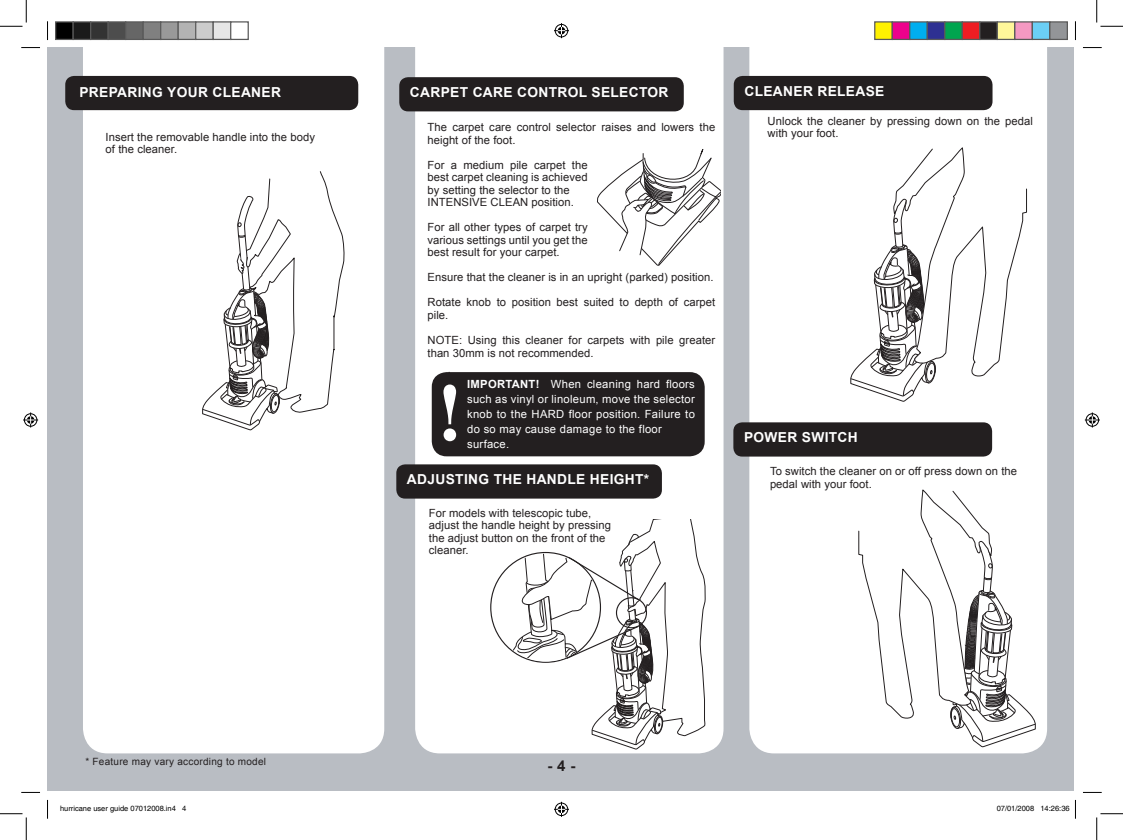
<style>
.page{position:relative;width:1123px;height:840px;background:#fff}
.page>*{position:absolute;margin:0;border:0;box-sizing:border-box;transform-origin:0 0}
.t1{font:700 75px "Century Schoolbook";color:#fff}
.t2{font:700 15px "Arial";color:#231f20}
.t3{font:700 13.75px "Arial";letter-spacing:.025em;color:#fff}
.t4{font:11.25px/12.5px "Arial";letter-spacing:.005em;color:#231f20}
.t5{font:11.25px/15px "Arial";letter-spacing:.025em;color:#fff;text-align:justify}
.t6{font:10px "Arial";letter-spacing:.025em;color:#231f20}
.t7{font:7.5px "Helvetica";color:#000}
.s1{font-weight:700}
</style>
<div class="page">
<div style="left:48px;top:47px;width:1026px;height:743px;background:#b9bdc3"></div>
<div style="left:83px;top:40px;width:301px;height:713px;background:#fff"></div>
<div style="left:415px;top:38px;width:308px;height:715px;background:#fff"></div>
<div style="left:65px;top:76px;width:293px;height:34px;background:#231f20;border-radius:9px"></div>
<div style="left:399px;top:77px;width:285px;height:34px;background:#231f20;border-radius:9px"></div>
<svg style="left:595px;top:145px;width:125px;height:121px;background:#e7e7e7"></svg>
<div style="left:432px;top:372px;width:272px;height:84px;background:#231f20;border-radius:15px"></div>
<svg style="left:202px;top:171px;width:143px;height:259px;background:#ebeaeb"></svg>
<div style="left:396px;top:464px;width:266px;height:34px;background:#231f20;border-radius:9px"></div>
<svg style="left:492px;top:519px;width:215px;height:230px;background:#ecebeb"></svg>
<div style="left:749px;top:40px;width:298px;height:713px;background:#fff"></div>
<svg style="left:850px;top:148px;width:177px;height:254px;background:#ececec"></svg>
<div style="left:733px;top:76px;width:259px;height:34px;background:#231f20;border-radius:9px"></div>
<div style="left:733px;top:422px;width:259px;height:34px;background:#231f20;border-radius:9px"></div>
<svg style="left:858px;top:489px;width:178px;height:257px;background:#eeeded"></svg>
<svg style="left:21px;top:47px;width:19px;height:1px"></svg>
<svg style="left:1083px;top:47px;width:18px;height:1px"></svg>
<svg style="left:21px;top:791px;width:19px;height:1px"></svg>
<svg style="left:1083px;top:791px;width:18px;height:1px"></svg>
<svg style="left:47px;top:21px;width:1px;height:19px"></svg>
<svg style="left:47px;top:799px;width:1px;height:19px"></svg>
<svg style="left:1075px;top:21px;width:1px;height:19px"></svg>
<svg style="left:0;top:0;width:27px;height:27px"></svg>
<svg style="left:0;top:813px;width:27px;height:26px"></svg>
<svg style="left:1096px;top:0;width:27px;height:27px"></svg>
<svg style="left:1096px;top:813px;width:27px;height:26px"></svg>
<svg style="left:554px;top:23px;width:15px;height:15px"></svg>
<svg style="left:554px;top:801px;width:15px;height:15px"></svg>
<svg style="left:23px;top:412px;width:15px;height:15px"></svg>
<svg style="left:1084px;top:412px;width:15px;height:15px"></svg>
<div style="left:56px;top:22px;width:17px;height:17px;background:#000"></div>
<div style="left:55px;top:21px;width:19px;height:19px;border:1px solid #595959"></div>
<div style="left:73px;top:22px;width:18px;height:17px;background:#1a1a1a"></div>
<div style="left:73px;top:21px;width:18px;height:19px;border:1px solid #595959"></div>
<div style="left:91px;top:22px;width:17px;height:17px;background:#333"></div>
<div style="left:90px;top:21px;width:19px;height:19px;border:1px solid #595959"></div>
<div style="left:108px;top:22px;width:18px;height:17px;background:#4d4d4d"></div>
<div style="left:108px;top:21px;width:18px;height:19px;border:1px solid #595959"></div>
<div style="left:126px;top:22px;width:17px;height:17px;background:#666"></div>
<div style="left:125px;top:21px;width:19px;height:19px;border:1px solid #595959"></div>
<div style="left:143px;top:22px;width:18px;height:17px;background:#808080"></div>
<div style="left:143px;top:21px;width:18px;height:19px;border:1px solid #595959"></div>
<div style="left:161px;top:22px;width:17px;height:17px;background:#999"></div>
<div style="left:160px;top:21px;width:19px;height:19px;border:1px solid #595959"></div>
<div style="left:178px;top:22px;width:18px;height:17px;background:#b3b3b3"></div>
<div style="left:178px;top:21px;width:18px;height:19px;border:1px solid #595959"></div>
<div style="left:196px;top:22px;width:17px;height:17px;background:#ccc"></div>
<div style="left:195px;top:21px;width:19px;height:19px;border:1px solid #595959"></div>
<div style="left:213px;top:22px;width:18px;height:17px;background:#e6e6e6"></div>
<div style="left:213px;top:21px;width:18px;height:19px;border:1px solid #595959"></div>
<div style="left:230px;top:21px;width:19px;height:19px;border:1px solid #595959"></div>
<div style="left:874px;top:22px;width:18px;height:17px;background:#fff101"></div>
<div style="left:874px;top:21px;width:19px;height:19px;border:1px solid #595959"></div>
<div style="left:892px;top:22px;width:17px;height:17px;background:#ed028c"></div>
<div style="left:891px;top:21px;width:19px;height:19px;border:1px solid #595959"></div>
<div style="left:909px;top:22px;width:18px;height:17px;background:#00aeef"></div>
<div style="left:909px;top:21px;width:19px;height:19px;border:1px solid #595959"></div>
<div style="left:927px;top:22px;width:17px;height:17px;background:#2e3092"></div>
<div style="left:926px;top:21px;width:19px;height:19px;border:1px solid #595959"></div>
<div style="left:944px;top:22px;width:18px;height:17px;background:#00a54f"></div>
<div style="left:944px;top:21px;width:19px;height:19px;border:1px solid #595959"></div>
<div style="left:962px;top:22px;width:17px;height:17px;background:#ee1d23"></div>
<div style="left:961px;top:21px;width:19px;height:19px;border:1px solid #595959"></div>
<div style="left:979px;top:22px;width:18px;height:17px;background:#231f20"></div>
<div style="left:979px;top:21px;width:19px;height:19px;border:1px solid #595959"></div>
<div style="left:997px;top:22px;width:17px;height:17px;background:#fff79a"></div>
<div style="left:996px;top:21px;width:19px;height:19px;border:1px solid #595959"></div>
<div style="left:1014px;top:22px;width:18px;height:17px;background:#f499c2"></div>
<div style="left:1014px;top:21px;width:19px;height:19px;border:1px solid #595959"></div>
<div style="left:1032px;top:22px;width:17px;height:17px;background:#6bcff6"></div>
<div style="left:1031px;top:21px;width:19px;height:19px;border:1px solid #595959"></div>
<div style="left:1049px;top:22px;width:18px;height:17px;background:#939598"></div>
<div style="left:1049px;top:21px;width:19px;height:19px;border:1px solid #595959"></div>
<svg style="left:1075px;top:799px;width:1px;height:19px"></svg>
<p class="t3" style="left:79px;top:83px;width:203px">PREPARING YOUR CLEANER</p>
<p class="t4" style="left:106px;top:131px;width:211px">Insert the removable handle into the body of the cleaner.</p>
<p class="t3" style="left:410px;top:83px;width:260px">CARPET CARE CONTROL SELECTOR</p>
<p class="t4" style="left:427px;top:121px;width:289px">The carpet care control selector raises and lowers the height of the foot.</p>
<p class="t4" style="left:427px;top:159px;width:162px">For a medium pile carpet the best carpet cleaning is achieved by setting the selector to the<br>INTENSIVE CLEAN position.</p>
<p class="t4" style="left:427px;top:221px;width:162px;text-align:justify">For all other types of carpet try various settings until you get the best result for your carpet.</p>
<p class="t4" style="left:427px;top:271px;width:287px">Ensure that the cleaner is in an upright (parked) position.</p>
<p class="t4" style="left:427px;top:296px;width:289px">Rotate knob to position best suited to depth of carpet pile.</p>
<p class="t4" style="left:427px;top:334px;width:289px">NOTE: Using this cleaner for carpets with pile greater than 30mm is not recommended.</p>
<p class="t4" style="left:448px;top:370px;width:5px">!</p>
<p class="t5" style="left:467px;top:376px;width:229px"><span class="s1">IMPORTANT!</span> When cleaning hard floors such as vinyl or linoleum, move the selector knob to the HARD floor position. Failure to do so may cause damage to the floor</p>
<h1 class="t1" style="left:438px;top:367px;width:24px">!</h1>
<p class="t5" style="left:467px;top:436px;width:43px">surface.</p>
<p class="t3" style="left:407px;top:470px;width:244px">ADJUSTING THE HANDLE HEIGHT*</p>
<p class="t4" style="left:429px;top:506px;width:184px">For models with telescopic tube, adjust the handle height by pressing the adjust button on the front of the cleaner.</p>
<p class="t3" style="left:744px;top:82px;width:142px">CLEANER RELEASE</p>
<p class="t4" style="left:767px;top:115px;width:267px">Unlock the cleaner by pressing down on the pedal with your foot.</p>
<p class="t3" style="left:744px;top:428px;width:115px">POWER SWITCH</p>
<p class="t4" style="left:770px;top:465px;width:248px">To switch the cleaner on or off press down on the pedal with your foot.</p>
<p class="t6" style="left:85px;top:754px;width:182px">* Feature may vary according to model</p>
<p class="t7" style="left:60px;top:803px;width:128px">hurricane user guide 07012008.in4 4</p>
<p class="t7" style="left:996px;top:803px;width:74px">07/01/2008 14:26:36</p>
<h2 class="t2" style="left:547px;top:755px;width:30px">- 4 -</h2>
</div>
